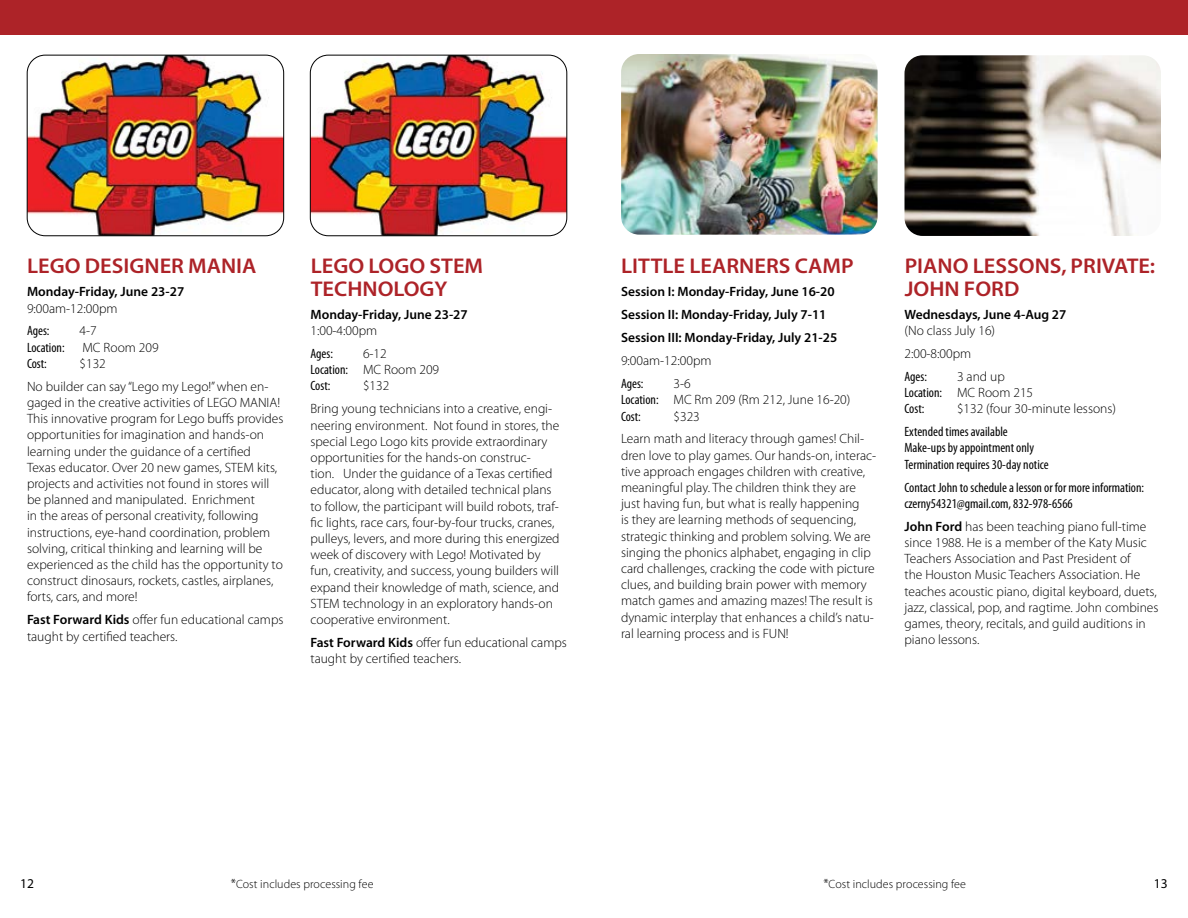
<style>
.page{position:relative;width:1188px;height:918px;background:#fff}
.page>*{position:absolute;margin:0;border:0;box-sizing:border-box;transform-origin:0 0}
.t1{font:600 21.3px/22.5px "Myriad Pro";color:#ad2328;scale:1.05 1}
.t2{font:300 13.5px/16.2px "Myriad Pro";color:#000}
.t3{font:condensed 13.5px/16.2px "Myriad Pro";color:#000}
.t4{font:600 13.5px/23px "Myriad Pro";color:#000}
.t5{font:13.5px "Myriad Pro";color:#000}
.t6{font:300 12px "Myriad Pro";letter-spacing:.005em;color:#000}
.s1{font-weight:600}
.s2{font-weight:300;font-stretch:normal}
.s3{font-weight:400;font-stretch:condensed}
.s4{font-size:13.5px}
</style>
<div class="page">
<div style="left:0;top:0;width:608px;height:34px;background:#ad2328"></div>
<img style="left:621px;top:54px;width:257px;height:181px">
<div style="left:580px;top:0;width:608px;height:34px;background:#ad2328"></div>
<img style="left:27px;top:55px;width:257px;height:181px">
<div style="left:27px;top:55px;width:257px;height:181px;border:1px solid #000;border-radius:18px"></div>
<img style="left:310px;top:55px;width:257px;height:181px">
<div style="left:310px;top:55px;width:257px;height:181px;border:1px solid #000;border-radius:18px"></div>
<img style="left:905px;top:55px;width:256px;height:181px">
<h1 class="t1" style="left:27px;top:255px;width:220px">LEGO DESIGNER MANIA</h1>
<p class="t4" style="left:27px;top:281px;width:159px">Monday-Friday, June 23-27</p>
<p class="t2" style="left:27px;top:300px;width:92px">9:00am-12:00pm</p>
<p class="t3" style="left:27px;top:323px;width:24px">Ages:</p>
<p class="t2" style="left:80px;top:323px;width:19px">4-7</p>
<p class="t3" style="left:27px;top:339px;width:39px">Location:</p>
<p class="t2" style="left:82px;top:339px;width:78px">MC Room 209</p>
<p class="t3" style="left:27px;top:356px;width:21px">Cost:</p>
<p class="t2" style="left:27px;top:352px;width:243px;line-height:23px;text-indent:53px">$132<br>No builder can say “Lego my Lego!” when en-</p>
<p class="t2" style="left:27px;top:395px;width:258px">gaged in the creative activities of LEGO MANIA!<br>This innovative program for Lego buffs provides opportunities for imagination and hands-on learning under the guidance of a certified<br>Texas educator. Over 20 new games, STEM kits, projects and activities not found in stores will be planned and manipulated. Enrichment<br>in the areas of personal creativity, following instructions, eye-hand coordination, problem solving, critical thinking and learning will be experienced as the child has the opportunity to construct dinosaurs, rockets, castles, airplanes, forts, cars, and more!</p>
<p class="t2" style="left:27px;top:612px;width:258px"><span class="s1">Fast Forward Kids</span> offer fun educational camps taught by certified teachers.</p>
<h1 class="t1" style="left:311px;top:255px;width:166px">LEGO LOGO STEM<br>TECHNOLOGY</h1>
<p class="t4" style="left:310px;top:303px;width:159px">Monday-Friday, June 23-27</p>
<p class="t2" style="left:310px;top:323px;width:68px">1:00-4:00pm</p>
<p class="t3" style="left:310px;top:346px;width:24px">Ages:</p>
<p class="t3" style="left:310px;top:346px;width:130px;text-indent:53px"><span class="s2">6-12<br></span>Location: <span class="s2">MC Room 209<br></span>Cost:</p>
<p class="t2" style="left:310px;top:375px;width:243px;line-height:23px;text-indent:53px">$132<br>Bring young technicians into a creative, engi-</p>
<p class="t2" style="left:310px;top:417px;width:251px">neering environment. Not found in stores, the special Lego Logo kits provide extraordinary opportunities for the hands-on construc-<br>tion. Under the guidance of a Texas certified educator, along with detailed technical plans to follow, the participant will build robots, traf&shy;fic lights, race cars, four-by-four trucks, cranes, pulleys, levers, and more during this energized week of discovery with Lego! Motivated by fun, creativity, and success, young builders will expand their knowledge of math, science, and STEM technology in an exploratory hands-on cooperative environment.</p>
<p class="t2" style="left:310px;top:635px;width:258px"><span class="s1">Fast Forward Kids</span> offer fun educational camps taught by certified teachers.</p>
<h1 class="t1" style="left:621px;top:255px;width:223px">LITTLE LEARNERS CAMP</h1>
<p class="t4" style="left:621px;top:281px;width:218px">Session I: Monday-Friday, June 16-20<br>Session II: Monday-Friday, July 7-11<br>Session III: Monday-Friday, July 21-25</p>
<p class="t2" style="left:621px;top:353px;width:92px">9:00am-12:00pm</p>
<p class="t3" style="left:621px;top:376px;width:24px">Ages:</p>
<p class="t2" style="left:621px;top:376px;width:231px;text-indent:53px">3-6<br><span class="s3">Location:</span> MC Rm 209 (Rm 212, June 16-20)<br><span class="s3">Cost:</span></p>
<p class="t2" style="left:621px;top:405px;width:245px;line-height:23px;text-indent:53px">$323<br>Learn math and literacy through games! Chil-</p>
<p class="t2" style="left:621px;top:447px;width:257px">dren love to play games. Our hands-on, interac&shy;tive approach engages children with creative, meaningful play. The children think they are just having fun, but what is really happening<br>is they are learning methods of sequencing, strategic thinking and problem solving. We are singing the phonics alphabet, engaging in clip card challenges, cracking the code with picture clues, and building brain power with memory match games and amazing mazes! The result is dynamic interplay that enhances a child’s natu&shy;ral learning process and is FUN!</p>
<h1 class="t1" style="left:905px;top:255px;width:240px">PIANO LESSONS, PRIVATE:<br>JOHN FORD</h1>
<p class="t4" style="left:904px;top:303px;width:163px">Wednesdays, June 4-Aug 27</p>
<p class="t2" style="left:904px;top:319px;width:92px;line-height:23px">(No class July 16)<br>2:00-8:00pm</p>
<p class="t3" style="left:904px;top:369px;width:24px">Ages:</p>
<p class="t2" style="left:904px;top:369px;width:130px;text-indent:53px">3 and up<br><span class="s3">Location:</span> MC Room 215<br><span class="s3">Cost:</span></p>
<p class="t2" style="left:957px;top:401px;width:161px">$132 (four 30-minute lessons)</p>
<p class="t3" style="left:904px;top:424px;width:146px">Extended times available<br>Make-ups by appointment only<br>Termination requires 30-day notice</p>
<p class="t3" style="left:904px;top:479px;width:241px">Contact John to schedule a lesson or for more information: czerny54321@gmail.com, 832-978-6566</p>
<p class="t2" style="left:904px;top:518px;width:255px"><span class="s1">John Ford</span> has been teaching piano full-time since 1988. He is a member of the Katy Music Teachers Association and Past President of<br>the Houston Music Teachers Association. He teaches acoustic piano, digital keyboard, duets, jazz, classical, pop, and ragtime. John combines games, theory, recitals, and guild auditions in piano lessons.</p>
<p class="t5" style="left:20px;top:876px;width:15px">12</p>
<p class="t6" style="left:231px;top:877px;width:144px"><span class="s4">*</span>Cost includes processing fee</p>
<p class="t6" style="left:823px;top:877px;width:144px"><span class="s4">*</span>Cost includes processing fee</p>
<p class="t5" style="left:1154px;top:876px;width:15px">13</p>
</div>
